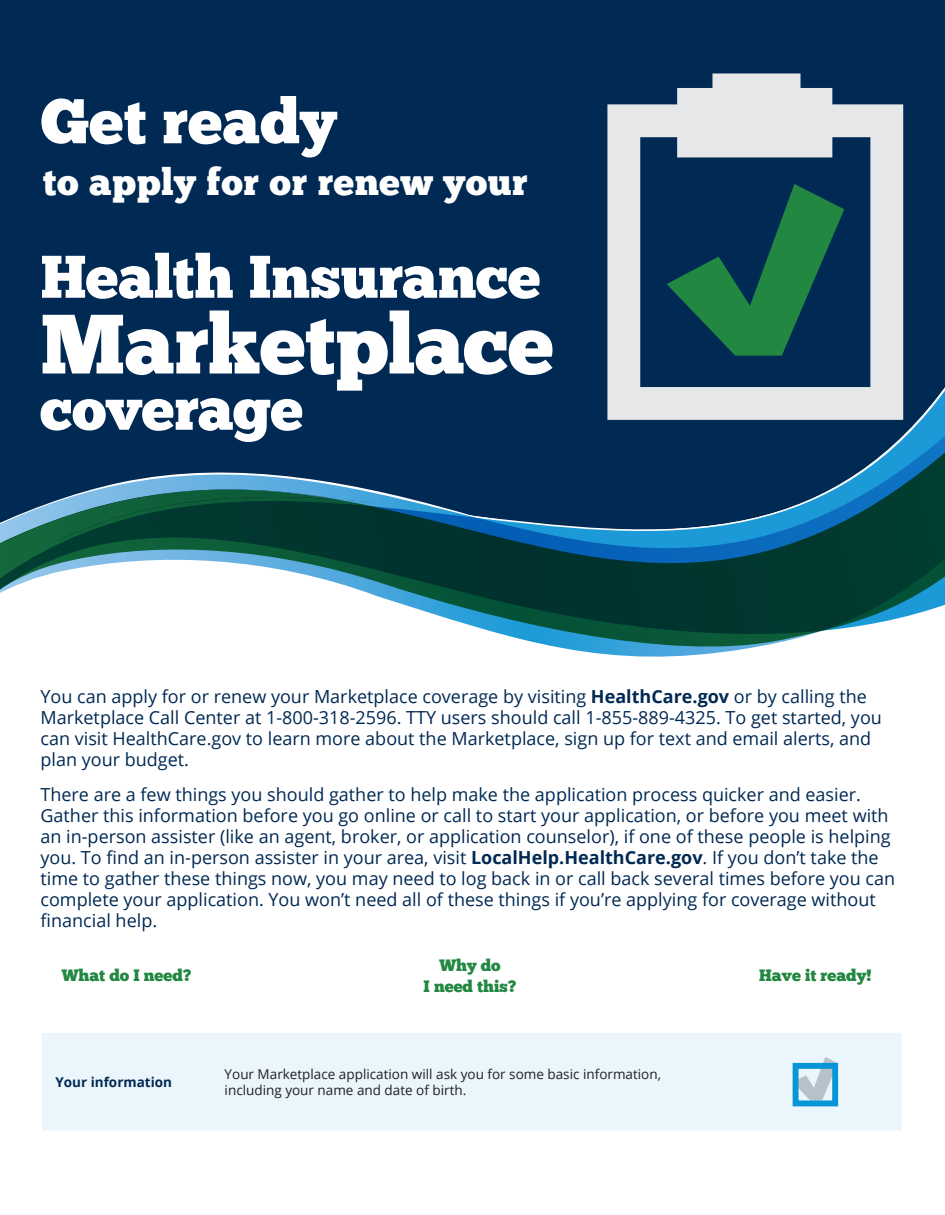
<style>
.page{position:relative;width:945px;height:1215px;background:#fff}
.page>*{position:absolute;margin:0;border:0;box-sizing:border-box;transform-origin:0 0}
.Heading_1{font:84px "Chunk Five";letter-spacing:-.01em;color:#fff}
.Heading_1-2{font:63px "Chunk Five";color:#fff}
.Heading_1-3{font:60px "Chunk Five";letter-spacing:-.005em;color:#fff}
.Heading_1-4{font:37.5px "Chunk Five";letter-spacing:.015em;color:#fff}
.text_no_indent{font:18px/21px "Open Sans";color:#002953}
.t1{font:16.5px "Chunk Five";color:#218741}
.t2{font:13.5px "Open Sans";color:#231f20}
.t3{font:700 13.5px "Open Sans";color:#002953}
.s1{font-weight:700}
</style>
<div class="page">
<div style="left:0;top:0;width:945px;height:541px;background:#002953"></div>
<svg style="left:607px;top:73px;width:296px;height:314px;fill:#e6e7e9"></svg>
<svg style="left:667px;top:184px;width:177px;height:172px"></svg>
<div style="left:42px;top:1033px;width:860px;height:97px;background:#ebf6fc"></div>
<svg style="left:793px;top:1057px;width:45px;height:42px"></svg>
<svg style="left:557px;top:647px;width:198px;height:10px"></svg>
<svg style="left:501px;top:634px;width:310px;height:13px"></svg>
<svg style="left:0;top:387px;width:945px;height:247px"></svg>
<div style="left:793px;top:1063px;width:45px;height:43px;border:6px solid #0696d7"></div>
<h1 class="Heading_1-2" style="left:40px;top:84px;width:298px">Get ready</h1>
<h1 class="Heading_1-4" style="left:43px;top:160px;width:486px">to apply for or renew your</h1>
<h1 class="Heading_1-3" style="left:40px;top:241px;width:502px">Health Insurance</h1>
<h1 class="Heading_1" style="left:40px;top:294px;width:515px">Marketplace</h1>
<h1 class="Heading_1-3" style="left:40px;top:373px;width:264px">coverage</h1>
<p class="text_no_indent" style="left:40px;top:686px;width:828px">You can apply for or renew your Marketplace coverage by visiting <span class="s1">HealthCare.gov</span> or by calling the</p>
<p class="text_no_indent" style="left:40px;top:707px;width:843px">Marketplace Call Center at 1-800-318-2596. TTY users should call 1-855-889-4325. To get started, you can visit HealthCare.gov to learn more about the Marketplace, sign up for text and email alerts, and plan your budget.</p>
<p class="text_no_indent" style="left:40px;top:783px;width:856px">There are a few things you should gather to help make the application process quicker and easier.<br>Gather this information before you go online or call to start your application, or before you meet with an in-person assister (like an agent, broker, or application counselor), if one of these people is helping you. To find an in-person assister in your area, visit <span class="s1">LocalHelp.HealthCare.gov</span>. If you don’t take the time to gather these things now, you may need to log back in or call back several times before you can complete your application. You won’t need all of these things if you’re applying for coverage without financial help.</p>
<p class="t1" style="left:439px;top:955px;width:63px">Why do</p>
<p class="t1" style="left:62px;top:966px;width:131px">What do I need?</p>
<p class="t1" style="left:759px;top:966px;width:114px">Have it ready!</p>
<p class="t1" style="left:424px;top:976px;width:94px">I need this?</p>
<p class="t3" style="left:55px;top:1072px;width:118px">Your information</p>
<p class="t2" style="left:225px;top:1064px;width:438px">Your Marketplace application will ask you for some basic information,</p>
<p class="t2" style="left:225px;top:1081px;width:243px">including your name and date of birth.</p>
</div>
